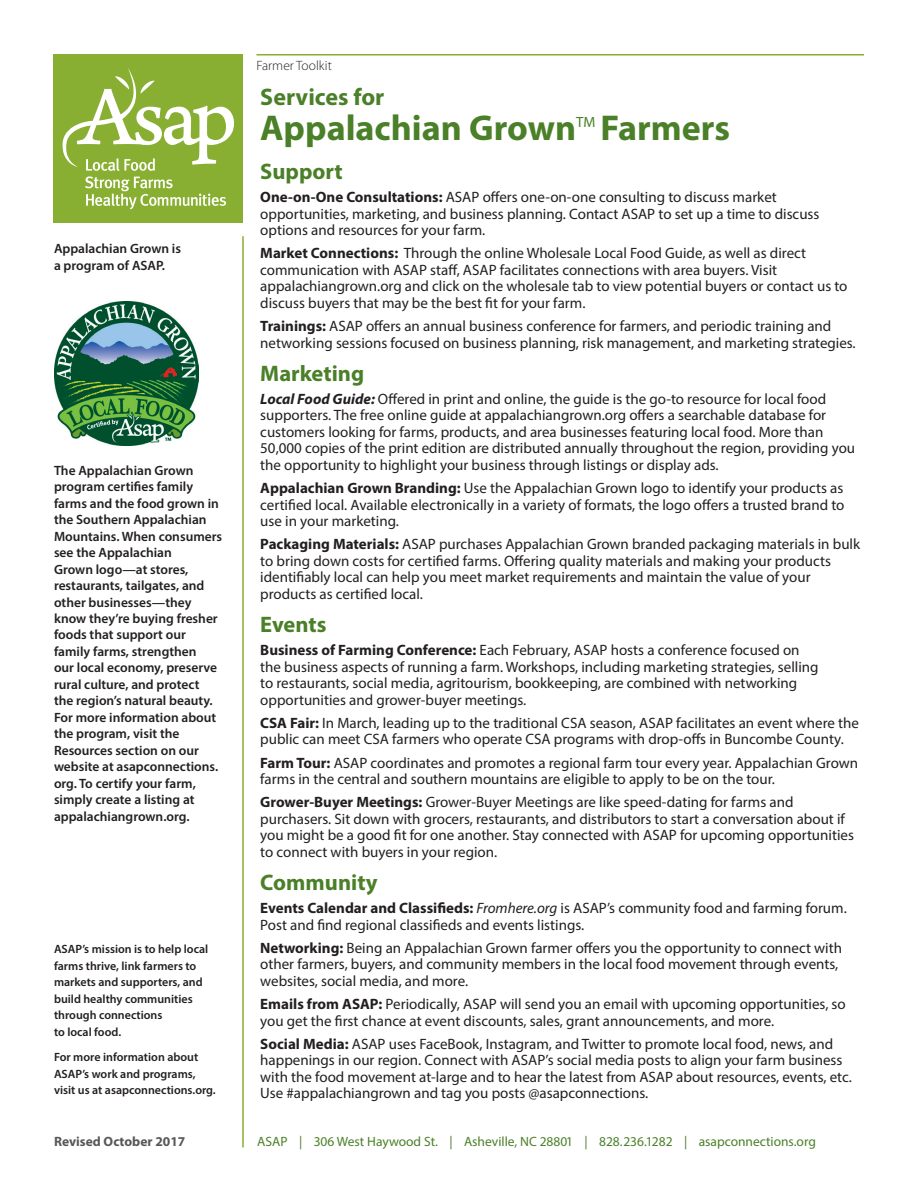
<style>
.page{position:relative;width:918px;height:1188px;background:#fff}
.page>*{position:absolute;margin:0;border:0;box-sizing:border-box;transform-origin:0 0}
.t1{font:700 36px "Myriad Pro";color:#4a8028}
.t2{font:700 24px "Myriad Pro";color:#4a8028}
.t3{font:700 22.5px "Myriad Pro";color:#4a8028}
.t4{font:15px/16.5px "Myriad Pro";color:#231f20}
.t5{font:14.85px "Myriad Pro";color:#4a8028}
.t6{font:600 13.5px/16.5px "Myriad Pro";color:#231f20}
.t7{font:13.5px "Myriad Pro";color:#4b8028}
.t8{font:700 13.5px "Myriad Pro";color:#57585a}
.t9{font:300 13.5px "Myriad Pro";color:#231f20}
.t10{font:600 12px/16.5px "Myriad Pro";color:#231f20}
.s1{font-weight:700}
.s2{font-weight:700;font-style:italic}
.s3{font-style:italic}
</style>
<div class="page">
<hr style="left:256px;top:54px;width:608px;height:2px;background:#88af31">
<div style="left:53px;top:54px;width:190px;height:168px;background:#88af31"></div>
<svg style="left:63px;top:68px;width:171px;height:141px"></svg>
<hr style="left:242px;top:236px;width:2px;height:912px;background:#88af31">
<img style="left:54px;top:301px;width:144px;height:145px">
<p class="t6" style="left:54px;top:240px;width:129px">Appalachian Grown is a program of ASAP.</p>
<p class="t6" style="left:54px;top:461px;width:170px">The Appalachian Grown program certifies family farms and the food grown in the Southern Appalachian<br>Mountains. When consumers see the Appalachian<br>Grown logo—at stores, restaurants, tailgates, and other businesses—they know they’re buying fresher foods that support our family farms, strengthen<br>our local economy, preserve rural culture, and protect<br>the region’s natural beauty.<br>For more information about the program, visit the<br>Resources section on our website at asapconnections. org. To certify your farm, simply create a listing at appalachiangrown.org.</p>
<p class="t10" style="left:54px;top:940px;width:156px">ASAP’s mission is to help local farms thrive, link farmers to markets and supporters, and build healthy communities through connections<br>to local food.</p>
<p class="t10" style="left:54px;top:1048px;width:163px">For more information about<br>ASAP’s work and programs, visit us at asapconnections.org.</p>
<p class="t8" style="left:54px;top:1133px;width:133px">Revised October 2017</p>
<p class="t9" style="left:256px;top:57px;width:77px">Farmer Toolkit</p>
<h2 class="t2" style="left:260px;top:81px;width:126px">Services for</h2>
<h1 class="t1" style="left:260px;top:104px;width:317px">Appalachian Grown</h1>
<p class="t5" style="left:576px;top:113px;width:21px">TM</p>
<h1 class="t1" style="left:601px;top:104px;width:131px">Farmers</h1>
<h3 class="t3" style="left:260px;top:157px;width:84px">Support</h3>
<p class="t4" style="left:260px;top:189px;width:561px"><span class="s1">One-on-One Consultations:</span> ASAP offers one-on-one consulting to discuss market opportunities, marketing, and business planning. Contact ASAP to set up a time to discuss options and resources for your farm.</p>
<p class="t4" style="left:260px;top:245px;width:589px"><span class="s1">Market Connections:</span> Through the online Wholesale Local Food Guide, as well as direct communication with ASAP staff, ASAP facilitates connections with area buyers. Visit appalachiangrown.org and click on the wholesale tab to view potential buyers or contact us to discuss buyers that may be the best fit for your farm.</p>
<p class="t4" style="left:260px;top:318px;width:597px"><span class="s1">Trainings:</span> ASAP offers an annual business conference for farmers, and periodic training and networking sessions focused on business planning, risk management, and marketing strategies.</p>
<h3 class="t3" style="left:260px;top:358px;width:105px">Marketing</h3>
<p class="t4" style="left:260px;top:390px;width:596px"><span class="s2">Local Food Guide:</span> Offered in print and online, the guide is the go-to resource for local food supporters. The free online guide at appalachiangrown.org offers a searchable database for customers looking for farms, products, and area businesses featuring local food. More than 50,000 copies of the print edition are distributed annually throughout the region, providing you the opportunity to highlight your business through listings or display ads.</p>
<p class="t4" style="left:260px;top:480px;width:586px;text-align:justify"><span class="s1">Appalachian Grown Branding:</span> Use the Appalachian Grown logo to identify your products as certified local. Available electronically in a variety of formats, the logo offers a trusted brand to use in your marketing.</p>
<p class="t4" style="left:260px;top:536px;width:601px"><span class="s1">Packaging Materials:</span> ASAP purchases Appalachian Grown branded packaging materials in bulk to bring down costs for certified farms. Offering quality materials and making your products identifiably local can help you meet market requirements and maintain the value of your products as certified local.</p>
<h3 class="t3" style="left:260px;top:610px;width:68px">Events</h3>
<p class="t4" style="left:260px;top:642px;width:560px"><span class="s1">Business of Farming Conference:</span> Each February, ASAP hosts a conference focused on the business aspects of running a farm. Workshops, including marketing strategies, selling to restaurants, social media, agritourism, bookkeeping, are combined with networking opportunities and grower-buyer meetings.</p>
<p class="t4" style="left:260px;top:714px;width:600px"><span class="s1">CSA Fair:</span> In March, leading up to the traditional CSA season, ASAP facilitates an event where the public can meet CSA farmers who operate CSA programs with drop-offs in Buncombe County.</p>
<p class="t4" style="left:260px;top:754px;width:599px"><span class="s1">Farm Tour:</span> ASAP coordinates and promotes a regional farm tour every year. Appalachian Grown farms in the central and southern mountains are eligible to apply to be on the tour.</p>
<p class="t4" style="left:260px;top:794px;width:595px"><span class="s1">Grower-Buyer Meetings:</span> Grower-Buyer Meetings are like speed-dating for farms and purchasers. Sit down with grocers, restaurants, and distributors to start a conversation about if you might be a good fit for one another. Stay connected with ASAP for upcoming opportunities to connect with buyers in your region.</p>
<h3 class="t3" style="left:260px;top:868px;width:119px">Community</h3>
<p class="t4" style="left:260px;top:900px;width:588px"><span class="s1">Events Calendar and Classifieds:</span> <span class="s3">Fromhere.org</span> is ASAP’s community food and farming forum.<br>Post and find regional classifieds and events listings.</p>
<p class="t4" style="left:260px;top:939px;width:583px"><span class="s1">Networking:</span> Being an Appalachian Grown farmer offers you the opportunity to connect with other farmers, buyers, and community members in the local food movement through events, websites, social media, and more.</p>
<p class="t4" style="left:260px;top:996px;width:587px"><span class="s1">Emails from ASAP:</span> Periodically, ASAP will send you an email with upcoming opportunities, so you get the first chance at event discounts, sales, grant announcements, and more.</p>
<p class="t4" style="left:260px;top:1035px;width:593px"><span class="s1">Social Media:</span> ASAP uses FaceBook, Instagram, and Twitter to promote local food, news, and happenings in our region. Connect with ASAP’s social media posts to align your farm business with the food movement at-large and to hear the latest from ASAP about resources, events, etc.<br>Use #appalachiangrown and tag you posts @asapconnections.</p>
<p class="t7" style="left:257px;top:1133px;width:560px">ASAP | 306 West Haywood St. | Asheville, NC 28801 | 828.236.1282 | asapconnections.org</p>
</div>
